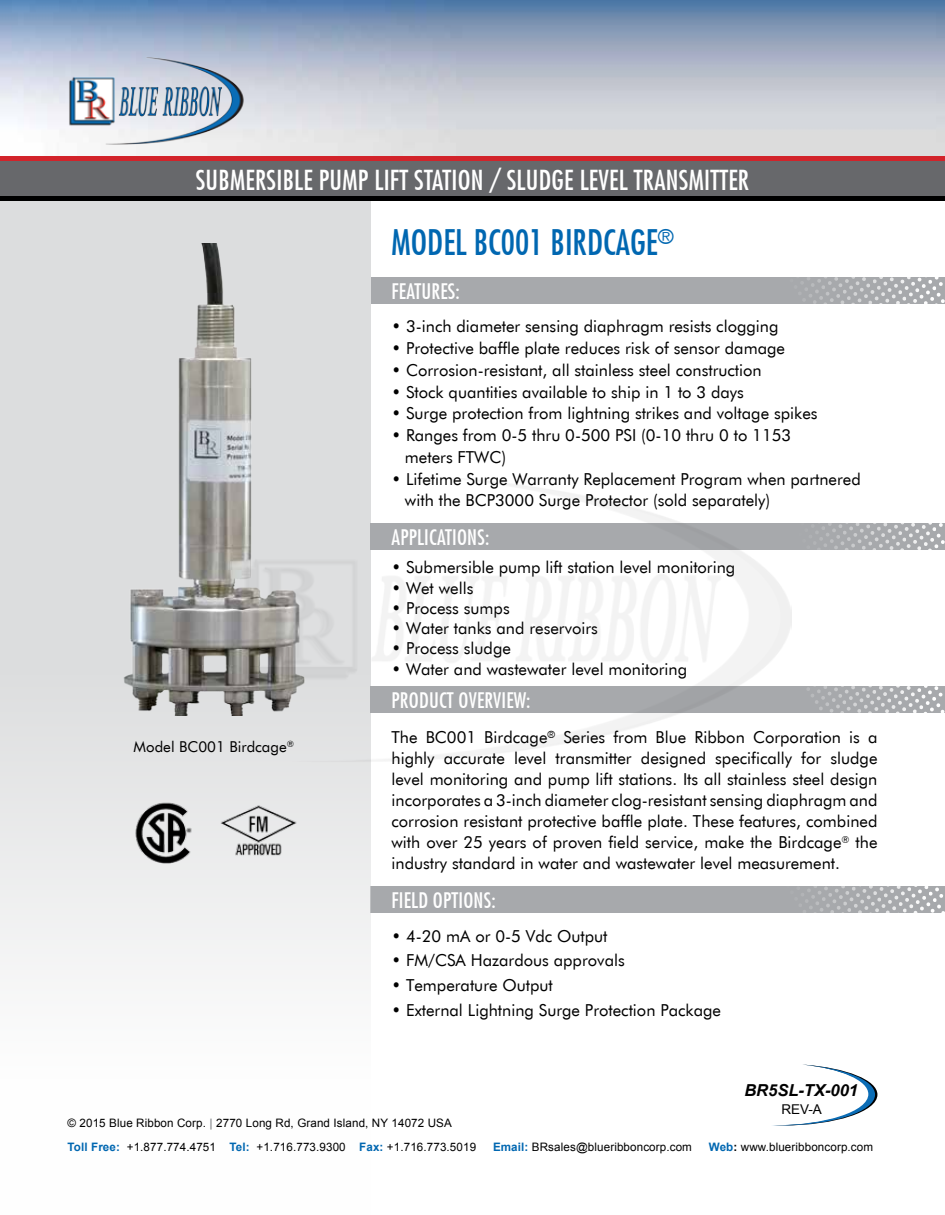
<style>
.page{position:relative;width:945px;height:1215px;background:#fff}
.page>*{position:absolute;margin:0;border:0;box-sizing:border-box;transform-origin:0 0}
.t1{font:500 condensed 34.5px "Futura";color:#0067b1}
.t2{font:500 condensed 27px "Futura";letter-spacing:.01em;color:#fff}
.t3{font:500 condensed 21px "Futura";letter-spacing:.01em;color:#fff}
.t4{font:16.5px/21px "Futura BT";color:#000}
.t5{font:italic 700 16.5px "Arial";color:#000}
.t6{font:15px "Futura BT";color:#000}
.t7{font:13.5px "Arial";color:#000}
.t8{font:11.7px/24px "Arial";letter-spacing:.01em;color:#000}
.s1{font-weight:700;font-style:italic;color:#939598}
.s2{font-weight:700;color:#0067b1}
.s3{font-weight:700}
</style>
<div class="page">
<svg style="left:786px;top:1065px;width:91px;height:60px"></svg>
<img style="left:0;top:0;width:945px;height:160px">
<div style="left:371px;top:886px;width:574px;height:27px;background:#a7a9ac"></div>
<div style="left:334px;top:277px;width:611px;height:27px;background:#a7a9ac"></div>
<svg style="left:802px;top:277px;width:143px;height:27px"></svg>
<div style="left:0;top:187px;width:370px;height:1028px;background:linear-gradient(to bottom,#d2d3d4,#fcfdfd)"></div>
<div style="left:0;top:160px;width:945px;height:36px;background:#67686b"></div>
<div style="left:0;top:196px;width:945px;height:5px;background:#000"></div>
<svg style="left:802px;top:886px;width:143px;height:27px"></svg>
<svg style="left:791px;top:616px;width:154px;height:97px"></svg>
<img style="left:121px;top:244px;width:194px;height:472px">
<svg style="left:791px;top:523px;width:154px;height:27px;background:#aeb0b3"></svg>
<img style="left:121px;top:800px;width:87px;height:64px">
<img style="left:213px;top:800px;width:88px;height:64px">
<img style="left:68px;top:55px;width:177px;height:91px">
<img style="left:240px;top:476px;width:551px;height:287px">
<h2 class="t2" style="left:196px;top:164px;width:323px">SUBMERSIBLE PUMP LIFT STATION / SLUD</h2>
<h2 class="t2" style="left:552px;top:164px;width:197px">GE LEVEL TRANSMITTER</h2>
<h1 class="t1" style="left:392px;top:222px;width:284px">MODEL BC001 BIRDCAGE<sup>®</sup></h1>
<p class="t6" style="left:134px;top:737px;width:162px">Model BC001 Birdcage<sup>®</sup></p>
<p class="t3" style="left:392px;top:278px;width:70px">FEATURES:</p>
<p class="t4" style="left:392px;top:316px;width:389px">• 3-inch diameter sensing diaphragm resists clogging</p>
<p class="t4" style="left:392px;top:338px;width:395px">• Protective baffle plate reduces risk of sensor damage</p>
<p class="t4" style="left:392px;top:359px;width:372px">• Corrosion-resistant, all stainless steel construction</p>
<p class="t4" style="left:392px;top:381px;width:354px">• Stock quantities available to ship in 1 to 3 days</p>
<p class="t4" style="left:392px;top:403px;width:428px">• Surge protection from lightning strikes and voltage spikes</p>
<p class="t4" style="left:405px;top:424px;width:388px;line-height:21.8px;text-indent:-13px">• Ranges from 0-5 thru 0-500 PSI (0-10 thru 0 to 1153 meters FTWC)</p>
<p class="t4" style="left:405px;top:468px;width:457px;line-height:21.8px;text-indent:-13px">• Lifetime Surge Warranty Replacement Program when partnered with the BCP3000 Surge Protector (sold separately)</p>
<p class="t3" style="left:392px;top:524px;width:99px">APPLICATIONS:</p>
<p class="t4" style="left:392px;top:557px;width:345px">• Submersible pump lift station level monitoring</p>
<p class="t4" style="left:392px;top:577px;width:83px">• Wet wells</p>
<p class="t4" style="left:392px;top:597px;width:120px">• Process sumps</p>
<p class="t4" style="left:392px;top:618px;width:208px">• Water tanks and reservoirs</p>
<p class="t4" style="left:392px;top:638px;width:121px">• Process sludge</p>
<p class="t4" style="left:392px;top:658px;width:297px">• Water and wastewater level monitoring</p>
<p class="t3" style="left:392px;top:688px;width:141px">PRODUCT OVERVIEW:</p>
<p class="t4" style="left:392px;top:727px;width:488px;text-align:justify">The BC001 Birdcage<sup>®</sup> Series from Blue Ribbon Corporation is a highly accurate level transmitter designed specifically for sludge level monitoring and pump lift stations. Its all stainless steel design incorporates a 3-inch diameter clog-resistant sensing diaphragm and corrosion resistant protective baffle plate. These features, combined with over 25 years of proven field service, make the Birdcage<sup>®</sup> the industry standard in water and wastewater level measurement.</p>
<p class="t3" style="left:392px;top:888px;width:106px">FIELD OPTIONS:</p>
<p class="t4" style="left:392px;top:925px;width:217px">• 4-20 mA or 0-5 Vdc Output</p>
<p class="t4" style="left:392px;top:950px;width:235px">• FM/CSA Hazardous approvals</p>
<p class="t4" style="left:392px;top:975px;width:163px">• Temperature Output</p>
<p class="t4" style="left:392px;top:999px;width:331px">• External Lightning Surge Protection Package</p>
<p class="t5" style="left:744px;top:1080px;width:115px">BR5SL-TX-001</p>
<p class="t7" style="left:781px;top:1100px;width:42px">REV-A</p>
<p class="t8" style="left:68px;top:1111px;width:410px">© 2015 Blue Ribbon Corp. <span class="s1">|</span> 2770 Long Rd, Grand Island, NY 14072 USA<br><span class="s2">Toll Free:</span> +1.877.774.4751 <span class="s2">Tel:</span> +1.716.773.9300 <span class="s2">Fax:</span> +1.716.773.5019</p>
<p class="t8" style="left:493px;top:1135px;width:200px"><span class="s2">Email:</span> BRsales@blueribboncorp.com</p>
<p class="t8" style="left:709px;top:1135px;width:166px"><span class="s2">Web</span><span class="s3">:</span> www.blueribboncorp.com</p>
</div>
